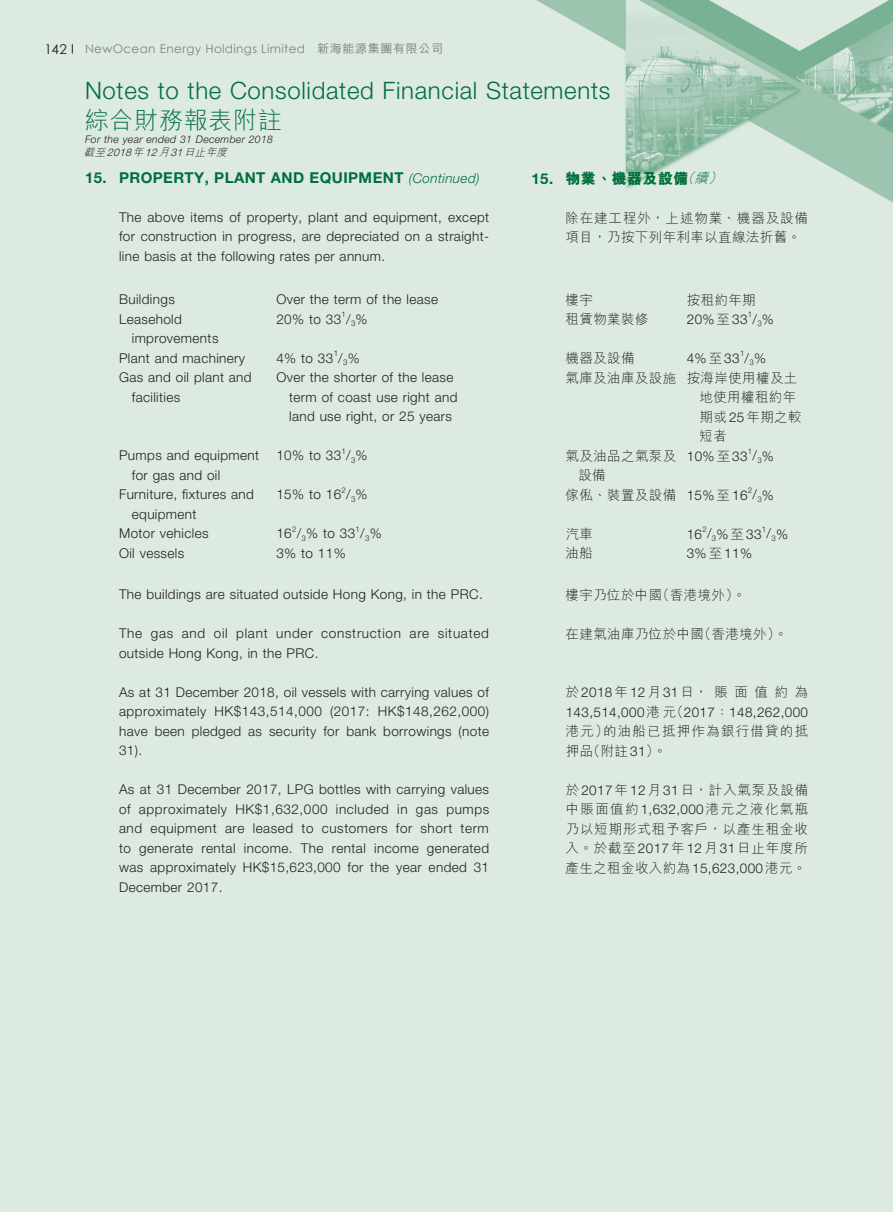
<style>
.page{position:relative;width:893px;height:1212px;background:#dceae2}
.page>*{position:absolute;margin:0;border:0;box-sizing:border-box;transform-origin:0 0}
.t1{font:300 24px "Helvetica Neue";letter-spacing:.03em;color:#006f3c}
.t2{font:300 24px "M Hei HK";letter-spacing:.03em;color:#006f3c}
.t3{font:700 15px "Helvetica Neue";letter-spacing:.03em;color:#006f3c}
.t4{font:800 15px "M Hei HK";letter-spacing:.03em;color:#006f3c}
.t5{font:300 13.5px/19.5px "Helvetica Neue";letter-spacing:.03em;color:#231f20}
.t6{font:300 13.5px/19.5px "M Hei HK";letter-spacing:.03em;color:#231f20}
.t7{font:300 13.5px/19.5px "Helvetica Neue";letter-spacing:.055em;color:#231f20}
.t8{font:300 13.5px/19.5px "M Hei HK";letter-spacing:.09em;color:#231f20}
.t9{font:13.5px "Century Gothic";color:#231f20}
.t10{font:12px "Century Gothic";letter-spacing:.03em;color:#808285}
.t11{font:italic 300 10.5px "Helvetica Neue";letter-spacing:.03em;color:#231f20}
.t12{font:italic 300 10.5px "M Hei HK";color:#231f20}
.t13{font:300 7.8px "Helvetica Neue";color:#231f20}
.s1{font-family:"M Hei HK";font-weight:500}
.s2{font-family:"Helvetica Neue"}
.s3{font-weight:300;font-style:italic;font-size:13.5px}
.s4{font-family:"Helvetica Neue";font-weight:700}
.s5{font-family:"M Hei HK"}
</style>
<div class="page">
<p class="t9" style="left:44px;top:40px;width:24px">142</p>
<p class="t10" style="left:85px;top:40px;width:359px">NewOcean Energy Holdings Limited <span class="s1">新海能源集團有限公司</span></p>
<h1 class="t1" style="left:85px;top:76px;width:527px">Notes to the Consolidated Financial Statements</h1>
<h1 class="t2" style="left:85px;top:104px;width:198px">綜合財務報表附註</h1>
<p class="t11" style="left:85px;top:133px;width:190px">For the year ended 31 December 2018</p>
<p class="t12" style="left:84px;top:145px;width:148px">截至<span class="s2">2018</span>年<span class="s2">12</span>月<span class="s2">31</span>日止年度</p>
<p class="t3" style="left:85px;top:168px;width:396px">15. PROPERTY, PLANT AND EQUIPMENT <span class="s3">(Continued)</span></p>
<p class="t5" style="left:119px;top:207px;width:372px;text-align:justify">The above items of property, plant and equipment, except for construction in progress, are depreciated on a straight&shy;line basis at the following rates per annum.</p>
<p class="t5" style="left:119px;top:289px;width:57px">Buildings</p>
<p class="t5" style="left:276px;top:289px;width:163px">Over the term of the lease</p>
<p class="t5" style="left:132px;top:309px;width:88px;text-indent:-13px">Leasehold improvements</p>
<p class="t5" style="left:276px;top:309px;width:93px">20% to 33 /<sub>3</sub>%</p>
<p class="t13" style="left:342px;top:310px;width:6px">1</p>
<p class="t4" style="left:531px;top:168px;width:197px"><span class="s4">15.</span> 物業、機器及設備<span class="s3">（續）</span></p>
<p class="t6" style="left:565px;top:207px;width:244px">除在建工程外，上述物業、機器及設備項目，乃按下列年利率以直線法折舊。</p>
<p class="t6" style="left:566px;top:289px;width:29px">樓宇</p>
<p class="t6" style="left:687px;top:289px;width:71px">按租約年期</p>
<p class="t6" style="left:566px;top:309px;width:84px">租賃物業裝修</p>
<p class="t5" style="left:687px;top:309px;width:89px">20%<span class="s5">至</span>33 /<sub>3</sub>%</p>
<p class="t13" style="left:748px;top:310px;width:6px">1</p>
<p class="t13" style="left:334px;top:349px;width:6px">1</p>
<p class="t5" style="left:119px;top:348px;width:128px">Plant and machinery</p>
<p class="t5" style="left:276px;top:348px;width:85px">4% to 33 /<sub>3</sub>%</p>
<p class="t5" style="left:132px;top:367px;width:121px;text-indent:-13px">Gas and oil plant and facilities</p>
<p class="t5" style="left:289px;top:367px;width:170px;text-indent:-13px">Over the shorter of the lease term of coast use right and land use right, or 25 years</p>
<p class="t5" style="left:132px;top:445px;width:129px;text-indent:-13px">Pumps and equipment for gas and oil</p>
<p class="t5" style="left:276px;top:445px;width:93px">10% to 33 /<sub>3</sub>%</p>
<p class="t13" style="left:342px;top:446px;width:6px">1</p>
<p class="t13" style="left:342px;top:485px;width:6px">2</p>
<p class="t5" style="left:132px;top:484px;width:124px;text-indent:-13px">Furniture, fixtures and equipment</p>
<p class="t5" style="left:276px;top:484px;width:93px">15% to 16 /<sub>3</sub>%</p>
<p class="t13" style="left:740px;top:349px;width:6px">1</p>
<p class="t6" style="left:566px;top:368px;width:233px">氣庫及油庫及設施 按海岸使用權及土</p>
<p class="t6" style="left:699px;top:387px;width:98px">地使用權租約年</p>
<p class="t6" style="left:699px;top:406px;width:104px">期或<span class="s2">25</span>年期之較</p>
<p class="t6" style="left:700px;top:426px;width:29px">短者</p>
<p class="t6" style="left:566px;top:445px;width:112px">氣及油品之氣泵及</p>
<p class="t6" style="left:578px;top:465px;width:29px">設備</p>
<p class="t6" style="left:566px;top:348px;width:71px">機器及設備</p>
<p class="t5" style="left:687px;top:348px;width:81px">4%<span class="s5">至</span>33 /<sub>3</sub>%</p>
<p class="t13" style="left:748px;top:446px;width:6px">1</p>
<p class="t6" style="left:566px;top:485px;width:210px">傢俬、裝置及設備 <span class="s2">15%</span>至<span class="s2">16 /</span><sub>3</sub><span class="s2">%</span></p>
<p class="t5" style="left:687px;top:446px;width:89px">10%<span class="s5">至</span>33 /<sub>3</sub>%</p>
<p class="t13" style="left:748px;top:485px;width:6px">2</p>
<p class="t13" style="left:292px;top:524px;width:6px">2</p>
<p class="t13" style="left:356px;top:524px;width:6px">1</p>
<p class="t5" style="left:119px;top:523px;width:91px">Motor vehicles</p>
<p class="t5" style="left:276px;top:523px;width:107px">16 /<sub>3</sub>% to 33 /<sub>3</sub>%</p>
<p class="t13" style="left:702px;top:524px;width:6px">2</p>
<p class="t13" style="left:762px;top:524px;width:6px">1</p>
<p class="t6" style="left:566px;top:524px;width:29px">汽車</p>
<p class="t5" style="left:687px;top:524px;width:103px">16 /<sub>3</sub>%<span class="s5">至</span>33 /<sub>3</sub>%</p>
<p class="t5" style="left:119px;top:543px;width:67px">Oil vessels</p>
<p class="t5" style="left:276px;top:543px;width:71px">3% to 11%</p>
<p class="t5" style="left:119px;top:584px;width:365px">The buildings are situated outside Hong Kong, in the PRC.</p>
<p class="t7" style="left:119px;top:623px;width:371px">The gas and oil plant under construction are situated outside Hong Kong, in the PRC.</p>
<p class="t5" style="left:119px;top:682px;width:372px;text-align:justify">As at 31 December 2018, oil vessels with carrying values of approximately HK$143,514,000 (2017: HK$148,262,000) have been pledged as security for bank borrowings (note 31).</p>
<p class="t5" style="left:119px;top:779px;width:372px;text-align:justify">As at 31 December 2017, LPG bottles with carrying values of approximately HK$1,632,000 included in gas pumps and equipment are leased to customers for short term to generate rental income. The rental income generated was approximately HK$15,623,000 for the year ended 31<br>December 2017.</p>
<p class="t6" style="left:566px;top:543px;width:29px">油船</p>
<p class="t5" style="left:687px;top:543px;width:67px">3%<span class="s5">至</span>11%</p>
<p class="t6" style="left:566px;top:585px;width:182px">樓宇乃位於中國（香港境外）。</p>
<p class="t6" style="left:566px;top:624px;width:224px">在建氣油庫乃位於中國（香港境外）。</p>
<p class="t6" style="left:566px;top:682px;width:244px">於<span class="s2">2018</span>年<span class="s2">12</span>月<span class="s2">31</span>日，賬面值約為</p>
<p class="t5" style="left:566px;top:702px;width:244px">143,514,000<span class="s5">港元（</span>2017<span class="s5">：</span>148,262,000</p>
<p class="t8" style="left:566px;top:721px;width:244px">港元）的油船已抵押作為銀行借貸的抵押品（附註<span class="s2">31</span>）。</p>
<p class="t6" style="left:566px;top:780px;width:244px;text-align:justify">於<span class="s2">2017</span>年<span class="s2">12</span>月<span class="s2">31</span>日，計入氣泵及設備中賬面值約<span class="s2">1,632,000</span>港元之液化氣瓶乃以短期形式租予客戶，以產生租金收入。於截至<span class="s2">2017</span>年<span class="s2">12</span>月<span class="s2">31</span>日止年度所產生之租金收入約為<span class="s2">15,623,000</span>港元。</p>
</div>
